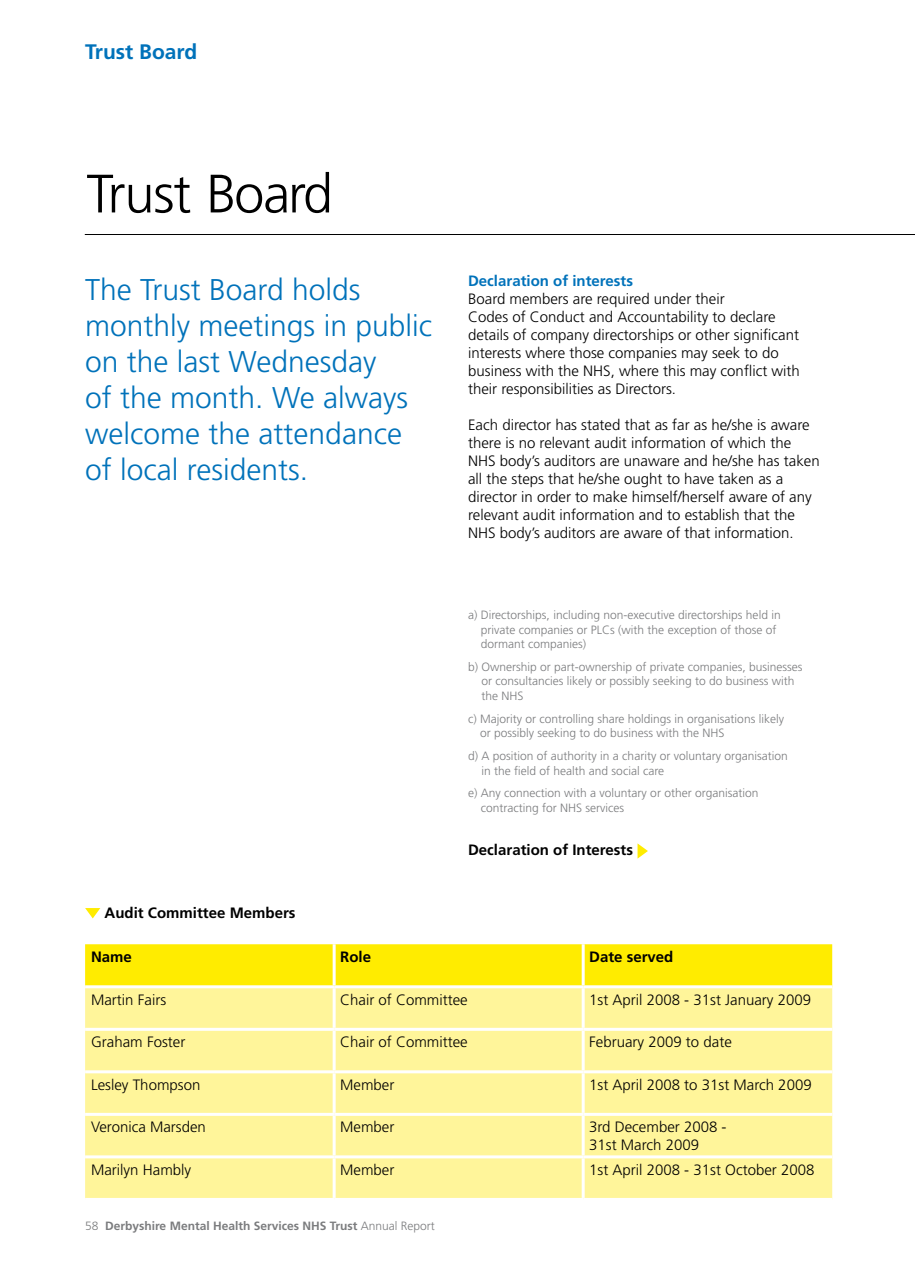
<style>
.page{position:relative;width:915px;height:1263px;background:#fff}
.page>*{position:absolute;margin:0;border:0;box-sizing:border-box;transform-origin:0 0}
.t1{font:300 54px "Frutiger";letter-spacing:-.03em;color:#000}
.t2{font:300 30px/36px "Frutiger";color:#0072ba}
.t3{font:700 21px "Frutiger";color:#0072ba}
.t4{font:300 15px/18px "Frutiger";color:#000}
.t5{font:700 15px "Frutiger";color:#000}
.t6{font:700 15px "Frutiger";color:#0072ba}
.t7{font:300 12px/14.4px "Frutiger";color:#7b7c7e}
.t8{font:700 12px "Frutiger";color:#7b7c7e}
.s1{font-weight:300}
</style>
<div class="page">
<div style="left:85px;top:944px;width:746px;height:41px;background:#ffec00"></div>
<div style="left:85px;top:988px;width:746px;height:210px;background:#fff59a"></div>
<hr style="left:332px;top:944px;width:3px;height:41px;background:#fff">
<hr style="left:581px;top:944px;width:3px;height:41px;background:#fff">
<hr style="left:332px;top:988px;width:3px;height:40px;background:#fff">
<hr style="left:581px;top:988px;width:3px;height:40px;background:#fff">
<hr style="left:85px;top:1028px;width:249px;height:3px;background:#fff">
<hr style="left:334px;top:1028px;width:249px;height:3px;background:#fff">
<hr style="left:332px;top:1031px;width:3px;height:39px;background:#fff">
<hr style="left:583px;top:1028px;width:248px;height:3px;background:#fff">
<hr style="left:581px;top:1031px;width:3px;height:39px;background:#fff">
<hr style="left:85px;top:1070px;width:249px;height:3px;background:#fff">
<hr style="left:334px;top:1070px;width:249px;height:3px;background:#fff">
<hr style="left:332px;top:1073px;width:3px;height:40px;background:#fff">
<hr style="left:583px;top:1070px;width:248px;height:3px;background:#fff">
<hr style="left:581px;top:1073px;width:3px;height:40px;background:#fff">
<hr style="left:85px;top:1113px;width:249px;height:3px;background:#fff">
<hr style="left:334px;top:1113px;width:249px;height:3px;background:#fff">
<hr style="left:332px;top:1116px;width:3px;height:39px;background:#fff">
<hr style="left:583px;top:1113px;width:248px;height:3px;background:#fff">
<hr style="left:581px;top:1116px;width:3px;height:39px;background:#fff">
<hr style="left:85px;top:1155px;width:249px;height:3px;background:#fff">
<hr style="left:334px;top:1155px;width:249px;height:3px;background:#fff">
<hr style="left:332px;top:1158px;width:3px;height:40px;background:#fff">
<hr style="left:583px;top:1155px;width:248px;height:3px;background:#fff">
<hr style="left:581px;top:1158px;width:3px;height:40px;background:#fff">
<svg style="left:85px;top:908px;width:15px;height:10px"></svg>
<svg style="left:637px;top:843px;width:10px;height:16px"></svg>
<svg style="left:84px;top:234px;width:830px;height:1px"></svg>
<h3 class="t3" style="left:85px;top:39px;width:114px">Trust Board</h3>
<h1 class="t1" style="left:86px;top:163px;width:248px">Trust Board</h1>
<h2 class="t2" style="left:85px;top:271px;width:348px">The Trust Board holds monthly meetings in public on the last Wednesday<br>of the month. We always welcome the attendance of local residents.</h2>
<p class="t6" style="left:468px;top:271px;width:166px">Declaration of interests</p>
<p class="t4" style="left:468px;top:289px;width:333px">Board members are required under their<br>Codes of Conduct and Accountability to declare details of company directorships or other significant interests where those companies may seek to do business with the NHS, where this may conflict with their responsibilities as Directors.</p>
<p class="t4" style="left:468px;top:415px;width:353px">Each director has stated that as far as he/she is aware there is no relevant audit information of which the NHS body’s auditors are unaware and he/she has taken all the steps that he/she ought to have taken as a director in order to make himself/herself aware of any relevant audit information and to establish that the NHS body’s auditors are aware of that information.</p>
<p class="t7" style="left:480px;top:608px;width:301px;text-indent:-13px">a) Directorships, including non-executive directorships held in private companies or PLCs (with the exception of those of dormant companies)</p>
<p class="t7" style="left:481px;top:660px;width:322px;text-indent:-13px">b) Ownership or part-ownership of private companies, businesses or consultancies likely or possibly seeking to do business with the NHS</p>
<p class="t7" style="left:480px;top:711px;width:305px;text-indent:-12px">c) Majority or controlling share holdings in organisations likely or possibly seeking to do business with the NHS</p>
<p class="t7" style="left:481px;top:749px;width:308px;text-indent:-13px">d) A position of authority in a charity or voluntary organisation in the field of health and social care</p>
<p class="t7" style="left:480px;top:786px;width:279px;text-indent:-13px">e) Any connection with a voluntary or other organisation contracting for NHS services</p>
<p class="t5" style="left:104px;top:904px;width:192px">Audit Committee Members</p>
<p class="t5" style="left:468px;top:841px;width:166px">Declaration of Interests</p>
<p class="t5" style="left:91px;top:948px;width:42px">Name</p>
<p class="t5" style="left:340px;top:948px;width:32px">Role</p>
<p class="t5" style="left:589px;top:948px;width:86px">Date served</p>
<p class="t4" style="left:91px;top:990px;width:76px">Martin Fairs</p>
<p class="t4" style="left:340px;top:990px;width:129px">Chair of Committee</p>
<p class="t4" style="left:589px;top:990px;width:223px">1st April 2008 - 31st January 2009</p>
<p class="t4" style="left:91px;top:1033px;width:96px">Graham Foster</p>
<p class="t4" style="left:340px;top:1033px;width:129px">Chair of Committee</p>
<p class="t4" style="left:589px;top:1033px;width:144px">February 2009 to date</p>
<p class="t4" style="left:91px;top:1075px;width:111px">Lesley Thompson</p>
<p class="t4" style="left:340px;top:1075px;width:56px">Member</p>
<p class="t4" style="left:589px;top:1075px;width:224px">1st April 2008 to 31st March 2009</p>
<p class="t4" style="left:91px;top:1118px;width:116px">Veronica Marsden</p>
<p class="t4" style="left:340px;top:1118px;width:56px">Member</p>
<p class="t4" style="left:589px;top:1118px;width:139px">3rd December 2008 -<br>31st March 2009</p>
<p class="t4" style="left:91px;top:1160px;width:101px">Marilyn Hambly</p>
<p class="t4" style="left:340px;top:1160px;width:56px">Member</p>
<p class="t4" style="left:589px;top:1160px;width:227px">1st April 2008 - 31st October 2008</p>
<p class="t8" style="left:85px;top:1219px;width:351px"><span class="s1">58</span> Derbyshire Mental Health Services NHS Trust <span class="s1">Annual Report</span></p>
</div>
